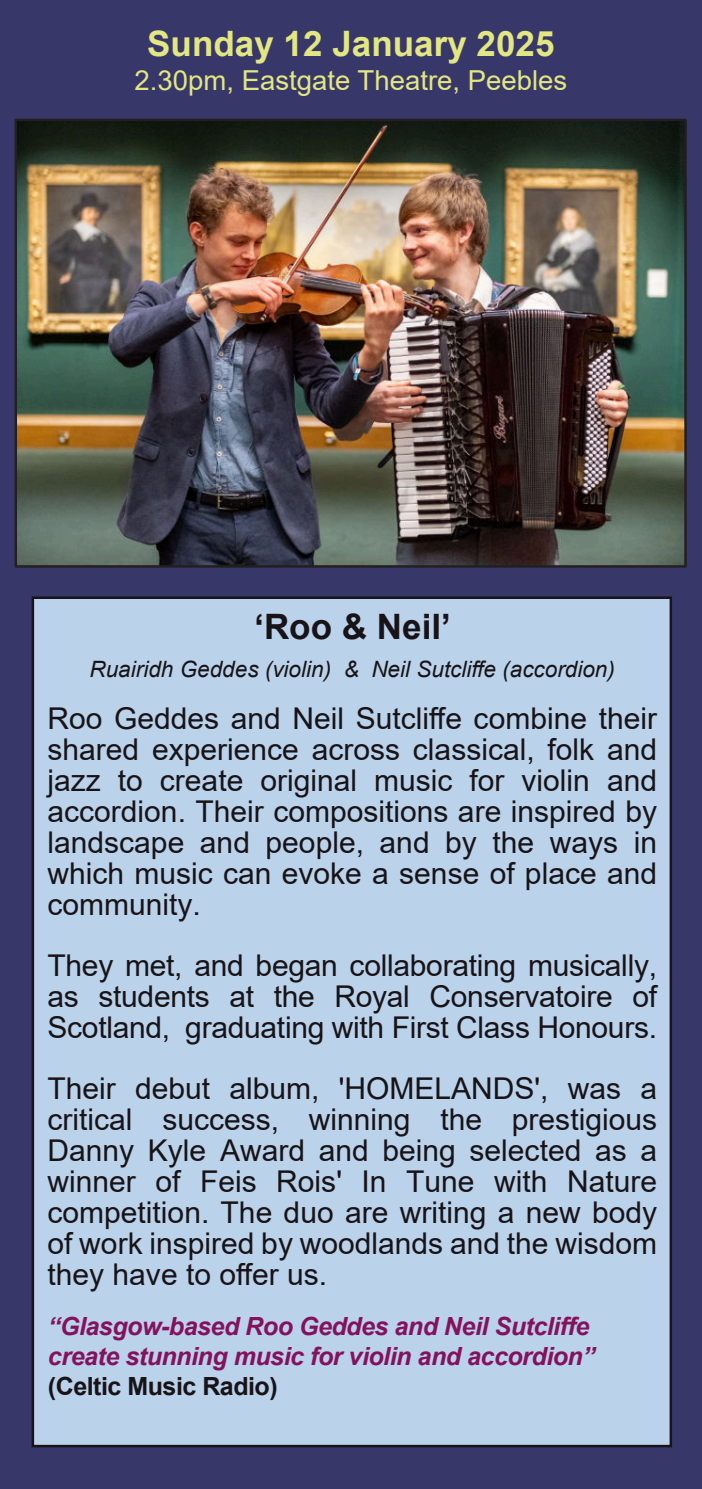
<style>
.page{position:relative;width:702px;height:1489px;background:#fff}
.page>*{position:absolute;margin:0;border:0;box-sizing:border-box;transform-origin:0 0}
.t1{font:700 35px "Arial";color:#e2e782}
.t2{font:700 35px "Arial";color:#181317}
.t3{font:30px/31px "Arial";color:#181317;text-align:justify}
.t4{font:27.5px "Arial";color:#e2e782}
.t5{font:italic 700 25px/30px "Arial";letter-spacing:-.02em;color:#83125a}
.t6{font:700 25px "Arial";letter-spacing:-.02em;color:#181317}
.t7{font:italic 22.5px "Arial";color:#181317}
</style>
<div class="page">
<div style="left:0;top:0;width:702px;height:1488px;background:#38376a"></div>
<div style="left:32px;top:596px;width:640px;height:851px;background:#bad2ea;border:2px solid #181317"></div>
<img style="left:18px;top:122px;width:665px;height:442px">
<div style="left:15px;top:119px;width:671px;height:448px;border:2px solid #231f20"></div>
<p class="t1" style="left:147px;top:31px;width:409px">Sunday 12 January 2025</p>
<p class="t4" style="left:134px;top:70px;width:434px">2.30pm, Eastgate Theatre, Peebles</p>
<p class="t2" style="left:254px;top:613px;width:198px">‘Roo &amp; Neil’</p>
<p class="t7" style="left:89px;top:661px;width:527px">Ruairidh Geddes (violin) &amp; Neil Sutcliffe (accordion)</p>
<p class="t3" style="left:47px;top:705px;width:611px">Roo Geddes and Neil Sutcliffe combine their shared experience across classical, folk and jazz to create original music for violin and accordion. Their compositions are inspired by landscape and people, and by the ways in which music can evoke a sense of place and community.</p>
<p class="t3" style="left:47px;top:952px;width:611px">They met, and began collaborating musically, as students at the Royal Conservatoire of Scotland, graduating with First Class Honours.</p>
<p class="t3" style="left:47px;top:1075px;width:611px">Their debut album, 'HOMELANDS', was a critical success, winning the prestigious Danny Kyle Award and being selected as a winner of Feis Rois' In Tune with Nature competition. The duo are writing a new body of work inspired by woodlands and the wisdom they have to offer us.</p>
<p class="t5" style="left:48px;top:1313px;width:548px">“Glasgow-based Roo Geddes and Neil Sutcliffe create stunning music for violin and accordion”</p>
<p class="t6" style="left:48px;top:1376px;width:231px">(Celtic Music Radio)</p>
</div>
